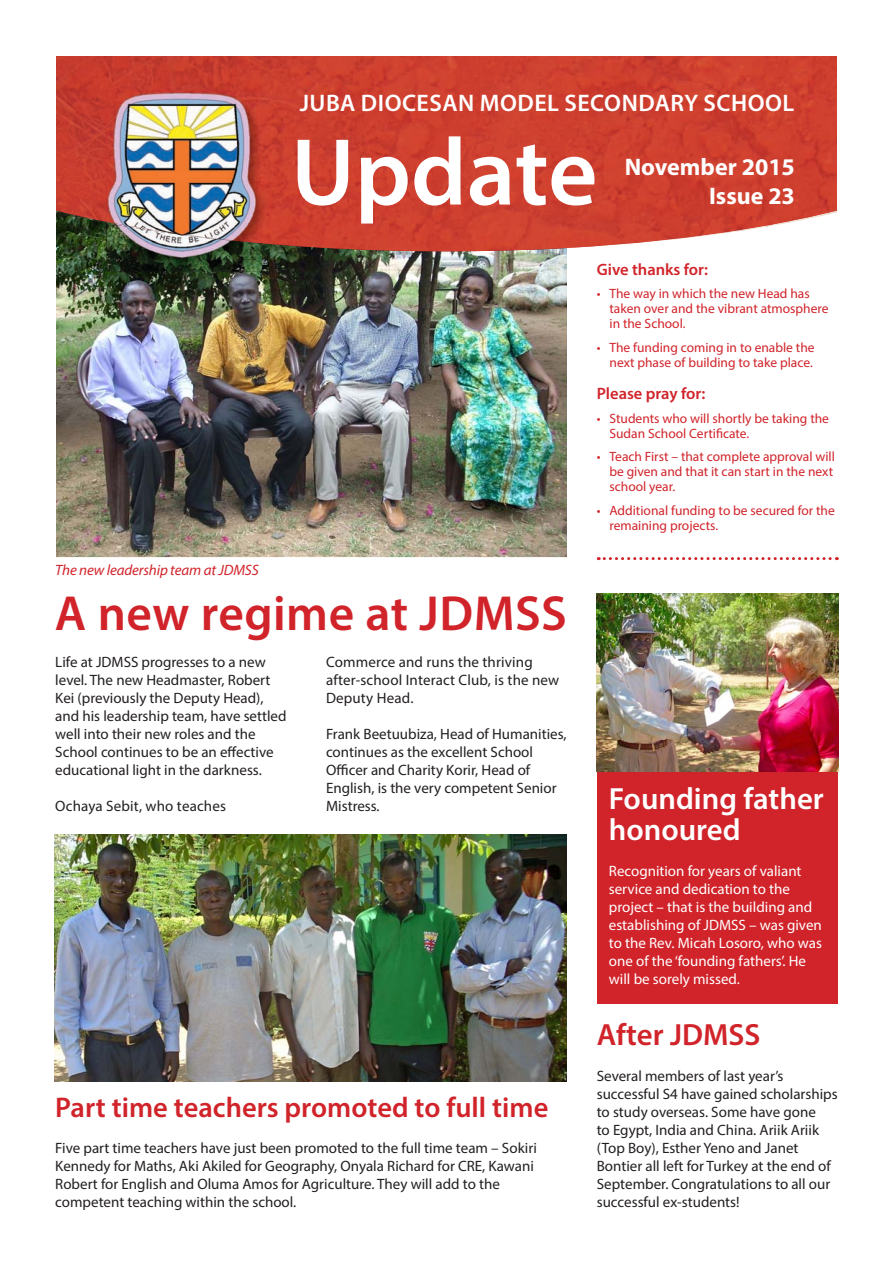
<style>
.page{position:relative;width:893px;height:1263px;background:#fff}
.page>*{position:absolute;margin:0;border:0;box-sizing:border-box;transform-origin:0 0}
.t1{font:600 96px "Myriad Pro";color:#fff}
.t2{font:600 49.5px "Myriad Pro";letter-spacing:.01em;color:#d1232a}
.t3{font:600 30.75px/31.5px "Myriad Pro";color:#fff}
.t4{font:600 30.75px "Myriad Pro";color:#d1232a}
.t5{font:600 28.5px "Myriad Pro";color:#d1232a}
.t6{font:600 24px "Myriad Pro";letter-spacing:.02em;color:#fff}
.t7{font:700 24px/28.8px "Myriad Pro";color:#fff;text-align:right}
.t8{font:600 16.5px "Myriad Pro";color:#d1232a}
.t9{font:15px/18px "Myriad Pro";color:#231f20}
.t10{font:15px/18px "Myriad Pro";color:#fff}
.t11{font:italic 15px "Myriad Pro";letter-spacing:-.01em;color:#d1232a}
.t12{font:13.5px/15px "Myriad Pro";color:#d1232a}
</style>
<div class="page">
<div style="left:597px;top:772px;width:241px;height:231px;background:#d1232a"></div>
<img style="left:56px;top:251px;width:511px;height:306px">
<img style="left:56px;top:222px;width:50px;height:1px">
<img style="left:56px;top:56px;width:101px;height:166px">
<img style="left:157px;top:56px;width:680px;height:44px">
<img style="left:269px;top:100px;width:568px;height:151px">
<img style="left:106px;top:91px;width:163px;height:181px">
<svg style="left:257px;top:243px;width:12px;height:1px"></svg>
<img style="left:106px;top:91px;width:151px;height:168px">
<img style="left:106px;top:222px;width:151px;height:21px">
<svg style="left:598px;top:557px;width:239px;height:3px"></svg>
<img style="left:597px;top:593px;width:242px;height:179px">
<img style="left:54px;top:834px;width:513px;height:247px">
<h3 class="t6" style="left:300px;top:88px;width:496px">JUBA DIOCESAN MODEL SECONDARY SCHOOL</h3>
<h1 class="t1" style="left:291px;top:111px;width:308px">Update</h1>
<h3 class="t7" style="left:625px;top:152px;width:172px">November 2015<br>Issue 23</h3>
<p class="t11" style="left:55px;top:561px;width:205px">The new leadership team at JDMSS</p>
<h2 class="t2" style="left:55px;top:582px;width:513px">A new regime at JDMSS</h2>
<p class="t9" style="left:55px;top:653px;width:233px">Life at JDMSS progresses to a new level. The new Headmaster, Robert Kei (previously the Deputy Head), and his leadership team, have settled well into their new roles and the School continues to be an effective educational light in the darkness.</p>
<p class="t9" style="left:55px;top:797px;width:172px">Ochaya Sebit, who teaches</p>
<p class="t9" style="left:326px;top:653px;width:235px">Commerce and runs the thriving after-school Interact Club, is the new<br>Deputy Head.</p>
<p class="t9" style="left:326px;top:725px;width:242px">Frank Beetuubiza, Head of Humanities, continues as the excellent School<br>Officer and Charity Korir, Head of<br>English, is the very competent Senior<br>Mistress.</p>
<h3 class="t5" style="left:55px;top:1089px;width:495px">Part time teachers promoted to full time</h3>
<p class="t9" style="left:55px;top:1139px;width:483px">Five part time teachers have just been promoted to the full time team – Sokiri Kennedy for Maths, Aki Akiled for Geography, Onyala Richard for CRE, Kawani Robert for English and Oluma Amos for Agriculture. They will add to the competent teaching within the school.</p>
<p class="t8" style="left:597px;top:259px;width:113px">Give thanks for:</p>
<p class="t12" style="left:609px;top:286px;width:221px;text-indent:-13px">• The way in which the new Head has taken over and the vibrant atmosphere in the School.</p>
<p class="t12" style="left:597px;top:340px;width:219px;text-align:right">• The funding coming in to enable the next phase of building to take place.</p>
<p class="t8" style="left:597px;top:383px;width:110px">Please pray for:</p>
<p class="t12" style="left:609px;top:411px;width:221px;text-indent:-13px">• Students who will shortly be taking the<br>Sudan School Certificate.</p>
<p class="t12" style="left:609px;top:449px;width:227px;text-indent:-13px">• Teach First – that complete approval will be given and that it can start in the next school year.</p>
<p class="t12" style="left:609px;top:503px;width:227px;text-indent:-13px">• Additional funding to be secured for the remaining projects.</p>
<h3 class="t3" style="left:609px;top:782px;width:216px">Founding father honoured</h3>
<p class="t10" style="left:609px;top:862px;width:215px">Recognition for years of valiant service and dedication to the project – that is the building and establishing of JDMSS – was given to the Rev. Micah Losoro, who was one of the ‘founding fathers’. He will be sorely missed.</p>
<h3 class="t4" style="left:597px;top:1015px;width:165px">After JDMSS</h3>
<p class="t9" style="left:597px;top:1066px;width:242px">Several members of last year’s successful S4 have gained scholarships to study overseas. Some have gone<br>to Egypt, India and China. Ariik Ariik (Top Boy), Esther Yeno and Janet Bontier all left for Turkey at the end of September. Congratulations to all our successful ex-students!</p>
</div>
